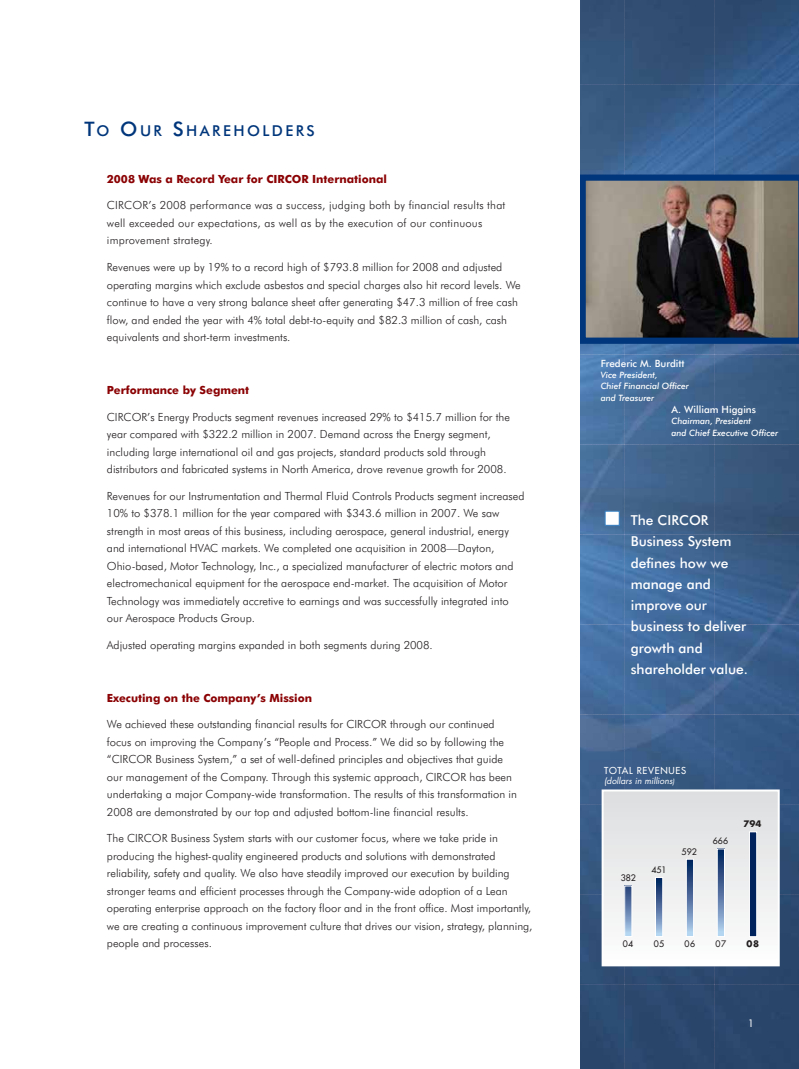
<style>
.page{position:relative;width:799px;height:1069px;background:#fff}
.page>*{position:absolute;margin:0;border:0;box-sizing:border-box;transform-origin:0 0}
.t1{font:500 15px "Futura BT";letter-spacing:.16em;color:#00367b}
.t2{font:500 13.75px/21.2px "Futura BT";color:#fff}
.t3{font:300 11.25px/17.5px "Futura BT";color:#231f20}
.t4{font:700 11.25px "Futura BT";color:#8b0204}
.t5{font:500 10px "Futura BT";color:#fff}
.t6{font:10px "Futura";color:#fff}
.t7{font:9.38px "Futura";letter-spacing:.075em;color:#fff}
.t8{font:italic 500 8.75px/11.2px "Futura BT";color:#fff}
.t9{font:8.75px "Futura";color:#231f20}
.t10{font:italic 8.75px "Futura";color:#fff}
.t11{font:700 8.75px "Futura";color:#231f20}
.s1{font-size:20px}
.s2{font-size:7px}
</style>
<div class="page">
<img style="left:580px;top:0;width:219px;height:1069px">
<img style="left:624px;top:0;width:1px;height:1069px">
<img style="left:714px;top:0;width:1px;height:1069px">
<img style="left:580px;top:84px;width:219px;height:1px">
<img style="left:580px;top:804px;width:219px;height:1px">
<img style="left:580px;top:894px;width:219px;height:1px">
<img style="left:580px;top:984px;width:219px;height:1px">
<img style="left:580px;top:344px;width:219px;height:407px">
<img style="left:624px;top:344px;width:1px;height:407px">
<img style="left:714px;top:344px;width:1px;height:407px">
<img style="left:580px;top:354px;width:219px;height:1px">
<svg style="left:580px;top:174px;width:219px;height:170px;background:#625e5d"></svg>
<div style="left:605px;top:512px;width:14px;height:13px;background:#fff"></div>
<div style="left:605px;top:511px;width:14px;height:15px;border:1px solid #3e85c6"></div>
<div style="left:603px;top:790px;width:176px;height:175px;background:linear-gradient(to bottom,#dcdddf,#fdfdfe)"></div>
<div style="left:602px;top:789px;width:178px;height:177px;border:2px solid #fff"></div>
<svg style="left:626px;top:887px;width:4px;height:48px"></svg>
<div style="left:624px;top:885px;width:8px;height:52px;border:1px solid #fff"></div>
<svg style="left:657px;top:879px;width:4px;height:56px"></svg>
<div style="left:655px;top:877px;width:8px;height:60px;border:1px solid #fff"></div>
<svg style="left:688px;top:861px;width:4px;height:74px"></svg>
<div style="left:686px;top:859px;width:8px;height:78px;border:1px solid #fff"></div>
<svg style="left:719px;top:850px;width:4px;height:85px"></svg>
<div style="left:717px;top:848px;width:8px;height:89px;border:1px solid #fff"></div>
<div style="left:749px;top:832px;width:8px;height:104px;background:#00235d"></div>
<div style="left:749px;top:831px;width:8px;height:106px;border:1px solid #fff"></div>
<h1 class="t1" style="left:84px;top:123px;width:232px"><span class="s1">T</span>O <span class="s1">O</span>UR <span class="s1">S</span>HAREHOLDERS</h1>
<p class="t4" style="left:107px;top:173px;width:281px">2008 Was a Record Year for CIRCOR International</p>
<p class="t3" style="left:107px;top:197px;width:400px">CIRCOR’s 2008 performance was a success, judging both by financial results that well exceeded our expectations, as well as by the execution of our continuous improvement strategy.</p>
<p class="t3" style="left:107px;top:259px;width:415px">Revenues were up by 19% to a record high of $793.8 million for 2008 and adjusted operating margins which exclude asbestos and special charges also hit record levels. We continue to have a very strong balance sheet after generating $47.3 million of free cash flow, and ended the year with 4% total debt-to-equity and $82.3 million of cash, cash equivalents and short-term investments.</p>
<p class="t4" style="left:107px;top:384px;width:144px">Performance by Segment</p>
<p class="t3" style="left:107px;top:408px;width:404px">CIRCOR’s Energy Products segment revenues increased 29% to $415.7 million for the year compared with $322.2 million in 2007. Demand across the Energy segment, including large international oil and gas projects, standard products sold through distributors and fabricated systems in North America, drove revenue growth for 2008.</p>
<p class="t3" style="left:107px;top:487px;width:419px">Revenues for our Instrumentation and Thermal Fluid Controls Products segment increased 10% to $378.1 million for the year compared with $343.6 million in 2007. We saw strength in most areas of this business, including aerospace, general industrial, energy and international HVAC markets. We completed one acquisition in 2008—Dayton, Ohio-based, Motor Technology, Inc., a specialized manufacturer of electric motors and electromechanical equipment for the aerospace end-market. The acquisition of Motor Technology was immediately accretive to earnings and was successfully integrated into our Aerospace Products Group.</p>
<p class="t3" style="left:107px;top:636px;width:327px">Adjusted operating margins expanded in both segments during 2008.</p>
<p class="t4" style="left:107px;top:692px;width:207px">Executing on the Company’s Mission</p>
<p class="t3" style="left:107px;top:716px;width:412px">We achieved these outstanding financial results for CIRCOR through our continued focus on improving the Company’s “People and Process.” We did so by following the “CIRCOR Business System,” a set of well-defined principles and objectives that guide our management of the Company. Through this systemic approach, CIRCOR has been undertaking a major Company-wide transformation. The results of this transformation in 2008 are demonstrated by our top and adjusted bottom-line financial results.</p>
<p class="t3" style="left:107px;top:830px;width:427px">The CIRCOR Business System starts with our customer focus, where we take pride in producing the highest-quality engineered products and solutions with demonstrated reliability, safety and quality. We also have steadily improved our execution by building stronger teams and efficient processes through the Company-wide adoption of a Lean operating enterprise approach on the factory floor and in the front office. Most importantly, we are creating a continuous improvement culture that drives our vision, strategy, planning, people and processes.</p>
<p class="t5" style="left:601px;top:358px;width:85px">Frederic M. Burditt</p>
<p class="t8" style="left:601px;top:369px;width:90px">Vice President,<br>Chief Financial Officer and Treasurer</p>
<p class="t5" style="left:671px;top:404px;width:86px">A. William Higgins</p>
<p class="t8" style="left:671px;top:416px;width:108px">Chairman, President<br>and Chief Executive Officer</p>
<p class="t2" style="left:631px;top:511px;width:119px">The CIRCOR<br>Business System defines how we manage and improve our business to deliver growth and shareholder value.</p>
<p class="t7" style="left:604px;top:766px;width:84px">TOTAL REVENUES</p>
<p class="t10" style="left:604px;top:777px;width:72px">(dollars in millions<span class="s2">)</span></p>
<p class="t9" style="left:621px;top:873px;width:17px">382</p>
<p class="t9" style="left:651px;top:865px;width:17px">451</p>
<p class="t9" style="left:682px;top:847px;width:17px">592</p>
<p class="t9" style="left:713px;top:837px;width:17px">666</p>
<p class="t11" style="left:743px;top:819px;width:20px">794</p>
<p class="t9" style="left:623px;top:940px;width:12px">04</p>
<p class="t9" style="left:654px;top:940px;width:12px">05</p>
<p class="t9" style="left:684px;top:940px;width:12px">06</p>
<p class="t9" style="left:715px;top:940px;width:12px">07</p>
<p class="t11" style="left:746px;top:940px;width:14px">08</p>
<p class="t6" style="left:748px;top:1018px;width:7px">1</p>
</div>
